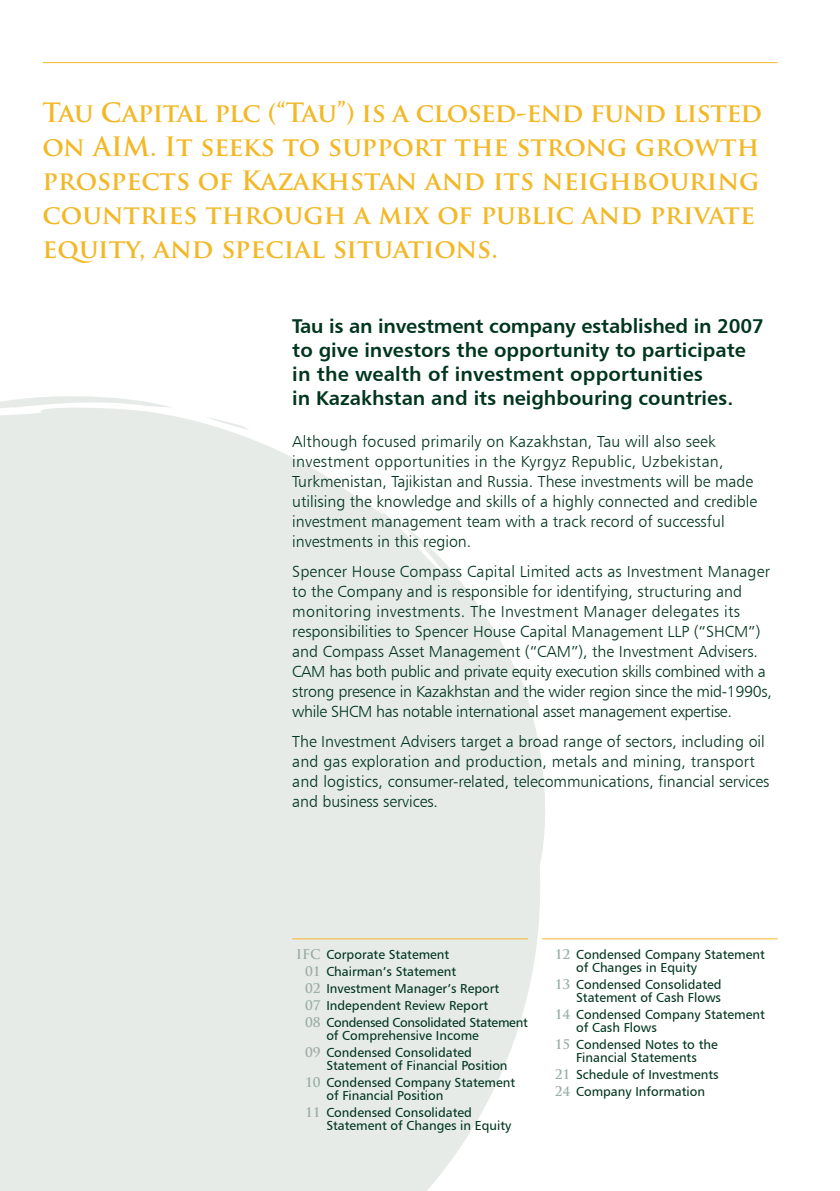
<style>
.page{position:relative;width:840px;height:1191px;background:#fff}
.page>*{position:absolute;margin:0;border:0;box-sizing:border-box;transform-origin:0 0}
.t1{font:700 26px/34px "Trajan Pro";color:#f3b827}
.t2{font:20px/24px "Humanist 777 BT Bold B";color:#00351e}
.t3{font:16px/20px "Humanist 777 BT Light B";color:#00351e}
.t4{font:13px/17px "Humanist 777 BT Roman B";color:#00351e}
.s1{font-family:"Trajan Pro";font-weight:700;color:#99aea5}
</style>
<div class="page">
<div style="left:0;top:887px;width:530px;height:304px;background:#e6ebe8"></div>
<svg style="left:0;top:396px;width:161px;height:9px"></svg>
<svg style="left:0;top:405px;width:545px;height:482px;fill:#e6ebe8"></svg>
<hr style="left:43px;top:62px;width:734px;height:1px;background:#f3b827">
<hr style="left:292px;top:938px;width:235px;height:1px;background:#f3b827">
<hr style="left:541px;top:938px;width:236px;height:1px;background:#f3b827">
<h1 class="t1" style="left:43px;top:95px;width:720px">Tau Capital plc (“Tau”) is a closed-end fund listed on AIM. It seeks to support the strong growth prospects of Kazakhstan and its neighbouring countries through a mix of public and private equity, and special situations.</h1>
<p class="t2" style="left:292px;top:313px;width:473px">Tau is an investment company established in 2007 to give investors the opportunity to participate in the wealth of investment opportunities<br>in Kazakhstan and its neighbouring countries.</p>
<p class="t3" style="left:292px;top:431px;width:466px">Although focused primarily on Kazakhstan, Tau will also seek investment opportunities in the Kyrgyz Republic, Uzbekistan, Turkmenistan, Tajikistan and Russia. These investments will be made utilising the knowledge and skills of a highly connected and credible investment management team with a track record of successful investments in this region.</p>
<p class="t3" style="left:292px;top:561px;width:481px">Spencer House Compass Capital Limited acts as Investment Manager to the Company and is responsible for identifying, structuring and monitoring investments. The Investment Manager delegates its responsibilities to Spencer House Capital Management LLP (“SHCM”) and Compass Asset Management (“CAM”), the Investment Advisers.<br>CAM has both public and private equity execution skills combined with a strong presence in Kazakhstan and the wider region since the mid-1990s, while SHCM has notable international asset management expertise.</p>
<p class="t3" style="left:292px;top:731px;width:478px">The Investment Advisers target a broad range of sectors, including oil and gas exploration and production, metals and mining, transport and logistics, consumer-related, telecommunications, financial services and business services.</p>
<p class="t4" style="left:305px;top:945px;width:224px;text-indent:-9px"><span class="s1">IFC</span> Corporate Statement<br><span class="s1">01</span> Chairman’s Statement<br><span class="s1">02</span> Investment Manager’s Report<br><span class="s1">07</span> Independent Review Report<br><span class="s1">08</span> Condensed Consolidated Statement</p>
<p class="t4" style="left:305px;top:1026px;width:175px;text-indent:21px">of Comprehensive Income<br><span class="s1">09</span> Condensed Consolidated</p>
<p class="t4" style="left:305px;top:1056px;width:211px;text-indent:21px">Statement of Financial Position<br><span class="s1">10</span> Condensed Company Statement</p>
<p class="t4" style="left:305px;top:1086px;width:168px;text-align:center">of Financial Position<br><span class="s1">11</span> Condensed Consolidated</p>
<p class="t4" style="left:326px;top:1116px;width:186px">Statement of Changes in Equity</p>
<p class="t4" style="left:575px;top:947px;width:190px;line-height:13px;text-indent:-21px"><span class="s1">12</span> Condensed Company Statement of Changes in Equity</p>
<p class="t4" style="left:554px;top:977px;width:168px;line-height:13px;text-align:right"><span class="s1">13</span> Condensed Consolidated<br>Statement of Cash Flows</p>
<p class="t4" style="left:575px;top:1007px;width:190px;line-height:13px;text-indent:-21px"><span class="s1">14</span> Condensed Company Statement of Cash Flows</p>
<p class="t4" style="left:554px;top:1037px;width:164px;line-height:13px;text-align:center"><span class="s1">15</span> Condensed Notes to the<br>Financial Statements</p>
<p class="t4" style="left:554px;top:1065px;width:165px"><span class="s1">21</span> Schedule of Investments<br><span class="s1">24</span> Company Information</p>
</div>
